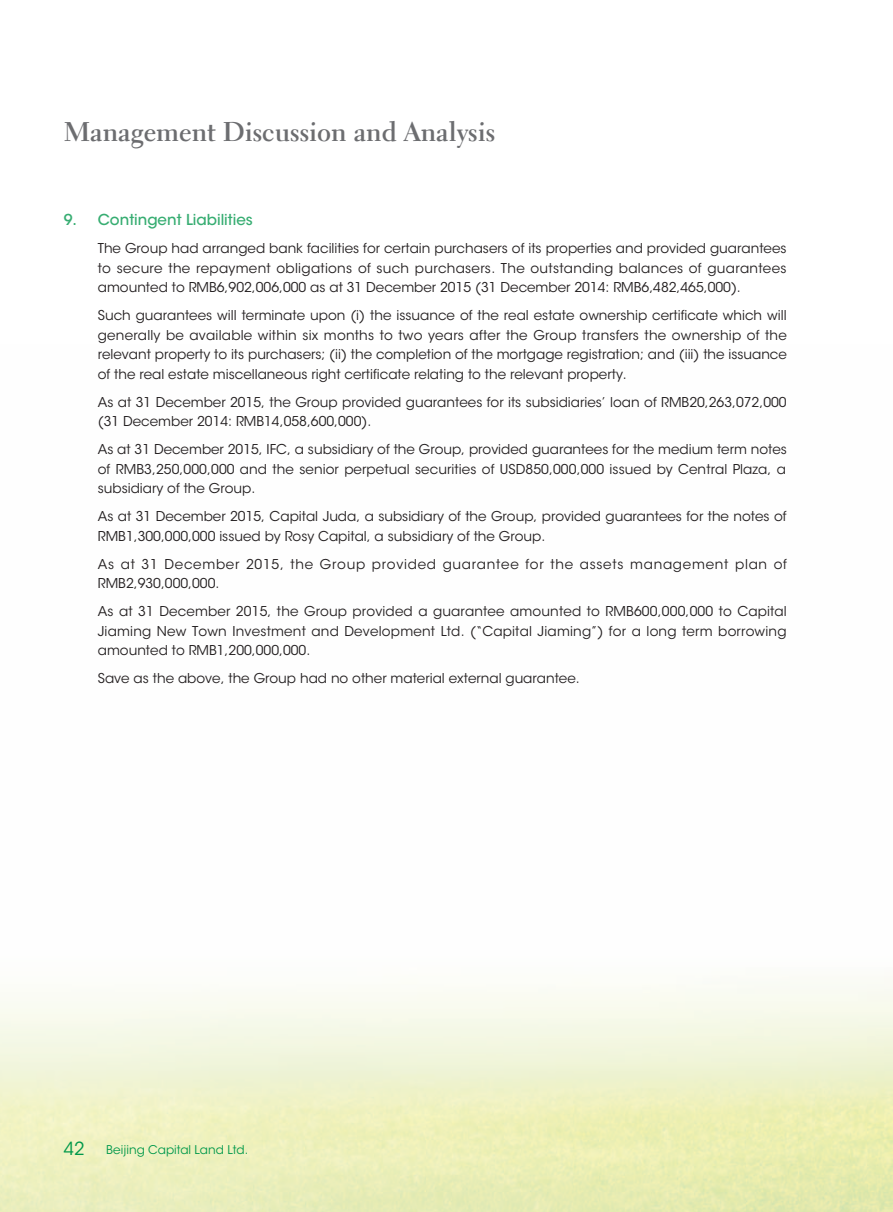
<style>
.page{position:relative;width:893px;height:1212px;background:#fff}
.page>*{position:absolute;margin:0;border:0;box-sizing:border-box;transform-origin:0 0}
.t1{font:700 27px "Electra LT Std";color:#6c6d70}
._02_H2{font:500 15px "ITC Avant Garde Std";color:#37ad72}
._00_txt{font:13.5px/19.5px "ITC Avant Garde Std";color:#231f20;text-align:justify}
._00_txt-2{font:13.5px/19.5px "ITC Avant Garde Std";letter-spacing:.055em;color:#231f20}
.t2{font:12px "ITC Avant Garde Std";color:#00984a}
.s1{font-size:18px}
</style>
<div class="page">
<h1 class="t1" style="left:64px;top:115px;width:433px">Management Discussion and Analysis</h1>
<p class="_02_H2" style="left:64px;top:210px;width:191px">9. Contingent Liabilities</p>
<p class="_00_txt" style="left:98px;top:239px;width:690px">The Group had arranged bank facilities for certain purchasers of its properties and provided guarantees to secure the repayment obligations of such purchasers. The outstanding balances of guarantees amounted to RMB6,902,006,000 as at 31 December 2015 (31 December 2014: RMB6,482,465,000).</p>
<p class="_00_txt" style="left:98px;top:306px;width:691px">Such guarantees will terminate upon (i) the issuance of the real estate ownership certificate which will generally be available within six months to two years after the Group transfers the ownership of the relevant property to its purchasers; (ii) the completion of the mortgage registration; and (iii) the issuance of the real estate miscellaneous right certificate relating to the relevant property.</p>
<p class="_00_txt" style="left:98px;top:392px;width:690px">As at 31 December 2015, the Group provided guarantees for its subsidiaries’ loan of RMB20,263,072,000 (31 December 2014: RMB14,058,600,000).</p>
<p class="_00_txt" style="left:98px;top:440px;width:691px">As at 31 December 2015, IFC, a subsidiary of the Group, provided guarantees for the medium term notes of RMB3,250,000,000 and the senior perpetual securities of USD850,000,000 issued by Central Plaza, a subsidiary of the Group.</p>
<p class="_00_txt" style="left:98px;top:507px;width:690px">As at 31 December 2015, Capital Juda, a subsidiary of the Group, provided guarantees for the notes of<br>RMB1,300,000,000 issued by Rosy Capital, a subsidiary of the Group.</p>
<p class="_00_txt-2" style="left:98px;top:554px;width:691px">As at 31 December 2015, the Group provided guarantee for the assets management plan of<br>RMB2,930,000,000.</p>
<p class="_00_txt" style="left:98px;top:602px;width:691px">As at 31 December 2015, the Group provided a guarantee amounted to RMB600,000,000 to Capital Jiaming New Town Investment and Development Ltd. (“Capital Jiaming”) for a long term borrowing amounted to RMB1,200,000,000.</p>
<p class="_00_txt" style="left:98px;top:669px;width:484px">Save as the above, the Group had no other material external guarantee.</p>
<p class="t2" style="left:64px;top:1143px;width:186px"><span class="s1">42</span> Beijing Capital Land Ltd.</p>
</div>
